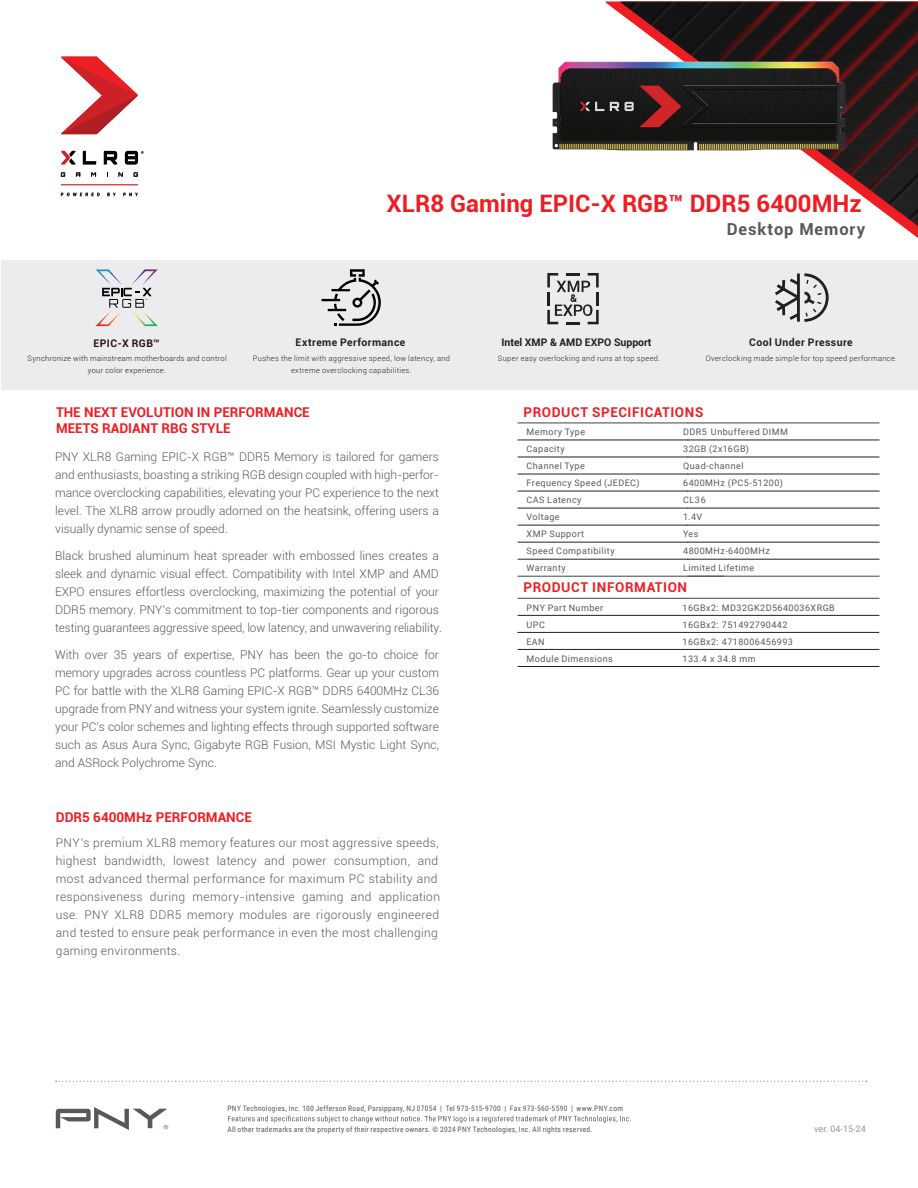
<style>
.page{position:relative;width:918px;height:1188px;background:#fff}
.page>*{position:absolute;margin:0;border:0;box-sizing:border-box;transform-origin:0 0}
.t1{font:700 24px "Roboto";color:#ee1d23}
.t2{font:700 16.5px "Roboto";letter-spacing:.055em;color:#57585a}
.t3{font:700 13.5px/16.2px "Roboto";color:#ee1d23}
.t4{font:700 13.5px "Roboto";letter-spacing:.045em;color:#ee1d23}
.t5{font:300 12px/18px "Roboto";color:#57585a;text-align:justify}
.t6{font:300 12px/18px "Roboto";letter-spacing:.03em;color:#57585a}
.t7{font:700 10.5px "Roboto";letter-spacing:.04em;color:#231f20}
.t8{font:700 10.5px "Roboto";color:#231f20}
.t9{font:700 10.5px "Roboto";letter-spacing:.045em;color:#221713}
.t10{font:9px/17.1px "Roboto";letter-spacing:.05em;color:#57585a}
.t11{font:9px "Roboto";color:#939598}
.t12{font:7.5px "Roboto Condensed";letter-spacing:.035em;color:#57585a}
.t13{font:300 7.5px/12px "Roboto";letter-spacing:.04em;color:#231f20;text-align:center}
.t14{font:300 7.5px/12px "Roboto";letter-spacing:.04em;color:#221713;text-align:center}
</style>
<div class="page">
<div style="left:2px;top:260px;width:916px;height:129px;background:#ececee"></div>
<svg style="left:56px;top:1081px;width:811px;height:1px"></svg>
<hr style="left:61px;top:184px;width:77px;height:1px;background:#ce2027">
<svg style="left:322px;top:269px;width:59px;height:57px"></svg>
<svg style="left:775px;top:276px;width:54px;height:46px"></svg>
<svg style="left:228px;top:1116px;width:403px;height:7px"></svg>
<svg style="left:56px;top:1107px;width:112px;height:23px"></svg>
<hr style="left:518px;top:440px;width:170px;height:1px;background:#231f20">
<hr style="left:518px;top:457px;width:170px;height:1px;background:#231f20">
<hr style="left:518px;top:542px;width:170px;height:1px;background:#231f20">
<hr style="left:687px;top:440px;width:192px;height:1px;background:#231f20">
<hr style="left:687px;top:457px;width:192px;height:1px;background:#231f20">
<hr style="left:687px;top:542px;width:192px;height:1px;background:#231f20">
<hr style="left:518px;top:598px;width:170px;height:1px;background:#57585a">
<hr style="left:687px;top:598px;width:192px;height:1px;background:#57585a">
<hr style="left:518px;top:559px;width:170px;height:1px;background:#231f20">
<hr style="left:687px;top:559px;width:192px;height:1px;background:#231f20">
<hr style="left:518px;top:576px;width:206px;height:1px;background:#57585a">
<hr style="left:687px;top:576px;width:192px;height:1px;background:#57585a">
<hr style="left:518px;top:491px;width:170px;height:1px;background:#231f20">
<hr style="left:687px;top:491px;width:192px;height:1px;background:#231f20">
<hr style="left:518px;top:508px;width:170px;height:1px;background:#231f20">
<hr style="left:687px;top:508px;width:192px;height:1px;background:#231f20">
<hr style="left:518px;top:525px;width:170px;height:1px;background:#231f20">
<hr style="left:687px;top:525px;width:192px;height:1px;background:#231f20">
<hr style="left:518px;top:422px;width:170px;height:1px;background:#57585a">
<hr style="left:687px;top:422px;width:192px;height:1px;background:#57585a">
<hr style="left:518px;top:474px;width:170px;height:1px;background:#231f20">
<hr style="left:687px;top:474px;width:192px;height:1px;background:#231f20">
<hr style="left:518px;top:666px;width:361px;height:1px;background:#231f20">
<hr style="left:518px;top:615px;width:361px;height:1px;background:#231f20">
<hr style="left:518px;top:649px;width:361px;height:1px;background:#231f20">
<img style="left:868px;top:2px;width:50px;height:224px">
<svg style="left:61px;top:172px;width:4px;height:5px"></svg>
<svg style="left:76px;top:172px;width:4px;height:5px"></svg>
<svg style="left:91px;top:172px;width:5px;height:5px"></svg>
<svg style="left:118px;top:172px;width:5px;height:5px"></svg>
<svg style="left:134px;top:172px;width:4px;height:5px"></svg>
<svg style="left:61px;top:57px;width:77px;height:77px"></svg>
<svg style="left:83px;top:151px;width:13px;height:14px"></svg>
<svg style="left:104px;top:151px;width:13px;height:14px"></svg>
<svg style="left:61px;top:151px;width:15px;height:14px"></svg>
<svg style="left:125px;top:151px;width:19px;height:14px"></svg>
<svg style="left:61px;top:193px;width:39px;height:3px"></svg>
<svg style="left:107px;top:193px;width:9px;height:3px"></svg>
<svg style="left:123px;top:193px;width:15px;height:3px"></svg>
<hr style="left:61px;top:185px;width:77px;height:1px;background:#ce2027">
<svg style="left:96px;top:269px;width:62px;height:57px"></svg>
<hr style="left:517px;top:632px;width:362px;height:1px;background:#231f20">
<svg style="left:547px;top:276px;width:52px;height:48px"></svg>
<img style="left:547px;top:1px;width:321px;height:275px">
<h1 class="t1" style="left:387px;top:187px;width:477px">XLR8 Gaming EPIC-X RGB™ DDR5 6400MHz</h1>
<p class="t9" style="left:93px;top:335px;width:68px">EPIC-X RGB™</p>
<p class="t14" style="left:28px;top:352px;width:201px">Synchronize with mainstream motherboards and control your color experience.</p>
<p class="t7" style="left:296px;top:335px;width:111px">Extreme Performance</p>
<p class="t13" style="left:253px;top:352px;width:199px">Pushes the limit with aggressive speed, low latency, and extreme overclocking capabilities.</p>
<p class="t3" style="left:56px;top:403px;width:255px">THE NEXT EVOLUTION IN PERFORMANCE<br>MEETS RADIANT RBG STYLE</p>
<p class="t5" style="left:55px;top:447px;width:385px">PNY XLR8 Gaming EPIC-X RGB™ DDR5 Memory is tailored for gamers and enthusiasts, boasting a striking RGB design coupled with high-perfor&shy;mance overclocking capabilities, elevating your PC experience to the next level. The XLR8 arrow proudly adorned on the heatsink, offering users a visually dynamic sense of speed.</p>
<p class="t5" style="left:55px;top:546px;width:388px;text-align:left">Black brushed aluminum heat spreader with embossed lines creates a sleek and dynamic visual effect. Compatibility with Intel XMP and AMD EXPO ensures effortless overclocking, maximizing the potential of your DDR5 memory. PNY's commitment to top-tier components and rigorous testing guarantees aggressive speed, low latency, and unwavering reliability.</p>
<p class="t5" style="left:55px;top:645px;width:385px">With over 35 years of expertise, PNY has been the go-to choice for memory upgrades across countless PC platforms. Gear up your custom PC for battle with the XLR8 Gaming EPIC-X RGB™ DDR5 6400MHz CL36 upgrade from PNY and witness your system ignite. Seamlessly customize your PC's color schemes and lighting effects through supported software such as Asus Aura Sync, Gigabyte RGB Fusion, MSI Mystic Light Sync, and ASRock Polychrome Sync.</p>
<p class="t3" style="left:56px;top:809px;width:198px">DDR5 6400MHz PERFORMANCE</p>
<p class="t6" style="left:56px;top:833px;width:386px">PNY’s premium XLR8 memory features our most aggressive speeds, highest bandwidth, lowest latency and power consumption, and most advanced thermal performance for maximum PC stability and responsiveness during memory-intensive gaming and application use. PNY XLR8 DDR5 memory modules are rigorously engineered and tested to ensure peak performance in even the most challenging gaming environments.</p>
<p class="t8" style="left:501px;top:335px;width:152px">Intel XMP &amp; AMD EXPO Support</p>
<p class="t13" style="left:498px;top:352px;width:164px">Super easy overlocking and runs at top speed.</p>
<h2 class="t2" style="left:727px;top:217px;width:140px">Desktop Memory</h2>
<p class="t7" style="left:749px;top:335px;width:105px">Cool Under Pressure</p>
<p class="t13" style="left:706px;top:352px;width:193px">Overclocking made simple for top speed performance.</p>
<p class="t4" style="left:524px;top:403px;width:181px">PRODUCT SPECIFICATIONS</p>
<p class="t10" style="left:527px;top:423px;width:60px">Memory Type</p>
<p class="t10" style="left:683px;top:423px;width:106px">DDR5 Unbuffered DIMM</p>
<p class="t10" style="left:527px;top:440px;width:114px">Capacity<br>Channel Type<br>Frequency Speed (JEDEC)<br>CAS Latency</p>
<p class="t10" style="left:683px;top:440px;width:101px">32GB (2x16GB)<br>Quad-channel<br>6400MHz (PC5-51200)</p>
<p class="t10" style="left:683px;top:491px;width:24px">CL36</p>
<p class="t10" style="left:527px;top:508px;width:35px">Voltage</p>
<p class="t10" style="left:683px;top:508px;width:21px">1.4V</p>
<p class="t10" style="left:527px;top:525px;width:59px">XMP Support</p>
<p class="t10" style="left:683px;top:525px;width:17px">Yes</p>
<p class="t10" style="left:527px;top:542px;width:90px">Speed Compatibility</p>
<p class="t10" style="left:683px;top:542px;width:88px">4800MHz-6400MHz</p>
<p class="t10" style="left:527px;top:559px;width:41px">Warranty</p>
<p class="t10" style="left:683px;top:559px;width:72px">Limited Lifetime</p>
<p class="t4" style="left:524px;top:578px;width:165px">PRODUCT INFORMATION</p>
<p class="t10" style="left:527px;top:598px;width:78px;line-height:17.5px">PNY Part Number<br>UPC</p>
<p class="t10" style="left:527px;top:650px;width:88px">Module Dimensions</p>
<p class="t10" style="left:683px;top:650px;width:75px">133.4 x 34.8 mm</p>
<p class="t10" style="left:683px;top:598px;width:154px">16GBx2: MD32GK2D5640036XRGB</p>
<p class="t10" style="left:683px;top:616px;width:106px">16GBx2: 751492790442</p>
<p class="t10" style="left:526px;top:633px;width:20px">EAN</p>
<p class="t10" style="left:683px;top:633px;width:112px">16GBx2: 4718006456993</p>
<p class="t12" style="left:227px;top:1103px;width:397px">PNY Technologies, Inc. 100 Jefferson Road, Parsippany, NJ 07054 | Tel 973-515-9700 | Fax 973-560-5590 | www.PNY.com</p>
<p class="t12" style="left:227px;top:1124px;width:367px">All other trademarks are the property of their respective owners. © 2024 PNY Technologies, Inc. All rights reserved.</p>
<p class="t11" style="left:814px;top:1122px;width:53px">ver. 04-15-24</p>
</div>
